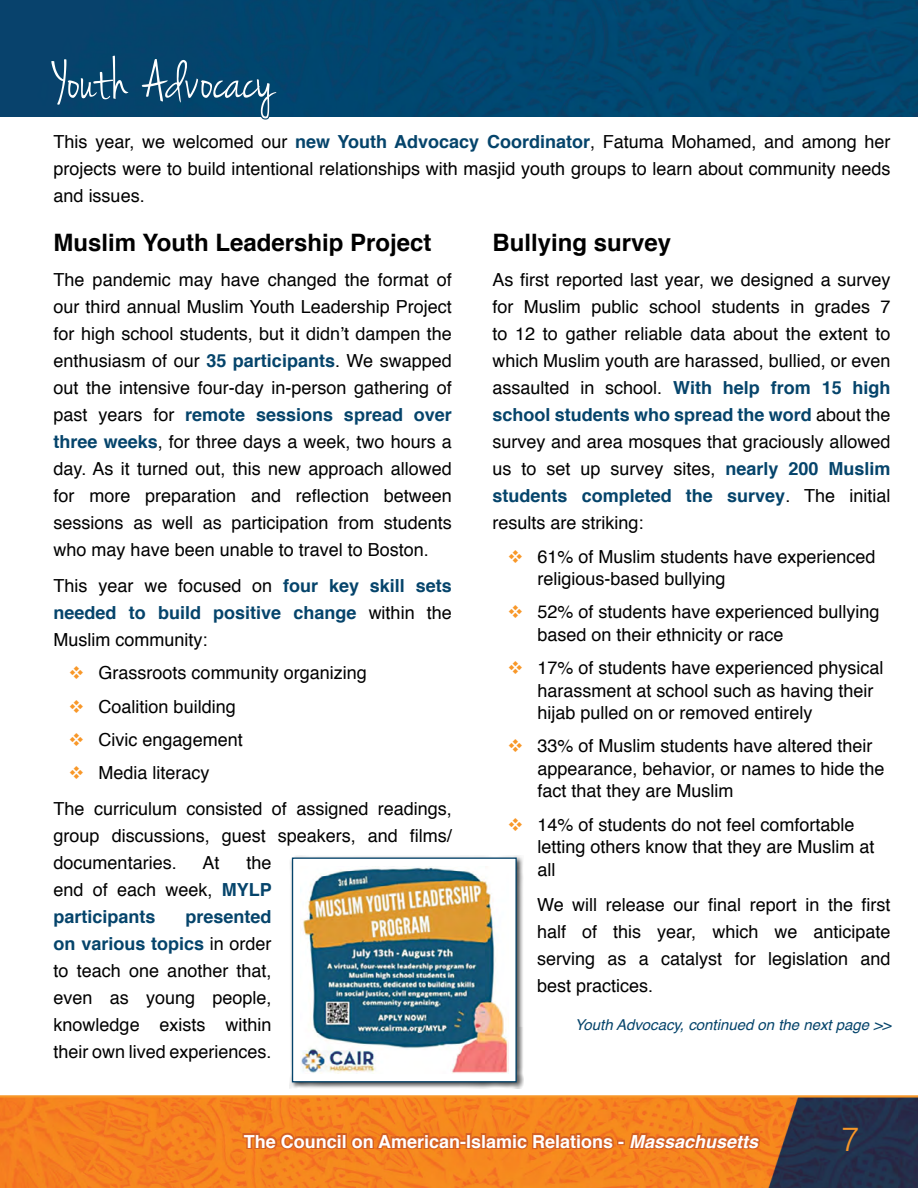
<style>
.page{position:relative;width:918px;height:1188px;background:#fff}
.page>*{position:absolute;margin:0;border:0;box-sizing:border-box;transform-origin:0 0}
.t1{font:58.5px "Jenna Sue";color:#fff}
.t2{font:300 33px "Helvetica";color:#f89728}
.t3{font:700 24px "Helvetica";color:#000}
.t4{font:18px/27px "Helvetica";color:#000;text-align:justify}
.t5{font:700 18px "Helvetica";color:#fff}
.t6{font:italic 15px "Helvetica";color:#05446b}
.s1{font-weight:700;color:#05446b}
.s2{font-style:italic}
</style>
<div class="page">
<img style="left:0;top:0;width:918px;height:117px">
<img style="left:0;top:1098px;width:918px;height:90px">
<svg style="left:241px;top:1131px;width:101px;height:21px;background:#e36f21"></svg>
<div style="left:336px;top:1136px;width:6px;height:13px;border:3px solid #d46023"></div>
<div style="left:341px;top:1133px;width:6px;height:16px;border:3px solid #d46023"></div>
<svg style="left:348px;top:1132px;width:114px;height:20px;background:#e26f20"></svg>
<div style="left:459px;top:1140px;width:8px;height:5px;border:3px solid #d46023"></div>
<div style="left:466px;top:1133px;width:5px;height:16px;border:3px solid #d46023"></div>
<svg style="left:468px;top:1131px;width:148px;height:21px;background:#e16e21"></svg>
<div style="left:617px;top:1140px;width:8px;height:5px;border:3px solid #d46023"></div>
<svg style="left:627px;top:1098px;width:135px;height:73px;background:#ef7c1f"></svg>
<hr style="left:0;top:1095px;width:918px;height:3px;background:#f89728">
<div style="left:49px;top:53px;width:230px;height:67px;background:#05446c"></div>
<div style="left:290px;top:855px;width:234px;height:234px;background:#000;opacity:.75"></div>
<div style="left:293px;top:858px;width:223px;height:224px;background:#fff"></div>
<img style="left:300px;top:866px;width:208px;height:208px">
<div style="left:292px;top:858px;width:225px;height:224px;border:1px solid #05446b"></div>
<h1 class="t1" style="left:54px;top:47px;width:222px">Youth Advocacy</h1>
<p class="t4" style="left:54px;top:128px;width:839px">This year, we welcomed our <span class="s1">new Youth Advocacy Coordinator</span>, Fatuma Mohamed, and among her projects were to build intentional relationships with masjid youth groups to learn about community needs and issues.</p>
<h3 class="t3" style="left:54px;top:223px;width:379px">Muslim Youth Leadership Project</h3>
<p class="t4" style="left:54px;top:267px;width:400px">The pandemic may have changed the format of our third annual Muslim Youth Leadership Project for high school students, but it didn’t dampen the enthusiasm of our <span class="s1">35 participants</span>. We swapped out the intensive four-day in-person gathering of past years for <span class="s1">remote sessions spread over three weeks</span>, for three days a week, two hours a day. As it turned out, this new approach allowed for more preparation and reflection between sessions as well as participation from students who may have been unable to travel to Boston.</p>
<p class="t4" style="left:54px;top:573px;width:400px">This year we focused on <span class="s1">four key skill sets needed to build positive change</span> within the Muslim community:</p>
<p class="t4" style="left:99px;top:657px;width:270px;line-height:33.3px;text-align:left">Grassroots community organizing<br>Coalition building<br>Civic engagement<br>Media literacy</p>
<p class="t4" style="left:54px;top:796px;width:400px">The curriculum consisted of assigned readings, group discussions, guest speakers, and films/ documentaries.</p>
<h3 class="t3" style="left:492px;top:223px;width:180px">Bullying survey</h3>
<p class="t4" style="left:492px;top:267px;width:400px">As first reported last year, we designed a survey for Muslim public school students in grades 7 to 12 to gather reliable data about the extent to which Muslim youth are harassed, bullied, or even assaulted in school. <span class="s1">With help from 15 high school students who spread the word</span> about the survey and area mosques that graciously allowed us to set up survey sites, <span class="s1">nearly 200 Muslim students completed the survey</span>. The initial results are striking:</p>
<p class="t4" style="left:537px;top:546px;width:340px;line-height:22.5px">61% of Muslim students have experienced religious-based bullying</p>
<p class="t4" style="left:537px;top:601px;width:344px;line-height:22.5px">52% of students have experienced bullying based on their ethnicity or race</p>
<p class="t4" style="left:537px;top:657px;width:348px;line-height:22.5px;text-align:left">17% of students have experienced physical harassment at school such as having their hijab pulled on or removed entirely</p>
<p class="t4" style="left:537px;top:735px;width:349px;line-height:22.5px;text-align:left">33% of Muslim students have altered their appearance, behavior, or names to hide the fact that they are Muslim</p>
<p class="t4" style="left:537px;top:814px;width:339px;line-height:22.5px;text-align:left">14% of students do not feel comfortable letting others know that they are Muslim at all</p>
<p class="t4" style="left:537px;top:892px;width:355px">We will release our final report in the first half of this year, which we anticipate serving as a catalyst for legislation and best practices.</p>
<p class="t6" style="left:575px;top:1013px;width:318px">Youth Advocacy, continued on the next page &gt;&gt;</p>
<p class="t4" style="left:54px;top:850px;width:220px;text-indent:193px">the end of each week, <span class="s1">MYLP participants</span></p>
<p class="t4" style="left:203px;top:850px;width:19px">At</p>
<p class="t4" style="left:54px;top:904px;width:219px;text-indent:132px"><span class="s1">presented on various topics</span> in order to teach one another that, even as young people, knowledge exists within their own lived experiences.</p>
<p class="t5" style="left:244px;top:1127px;width:516px">The Council on American-Islamic Relations - <span class="s2">Massachusetts</span></p>
<h2 class="t2" style="left:841px;top:1119px;width:20px">7</h2>
</div>
